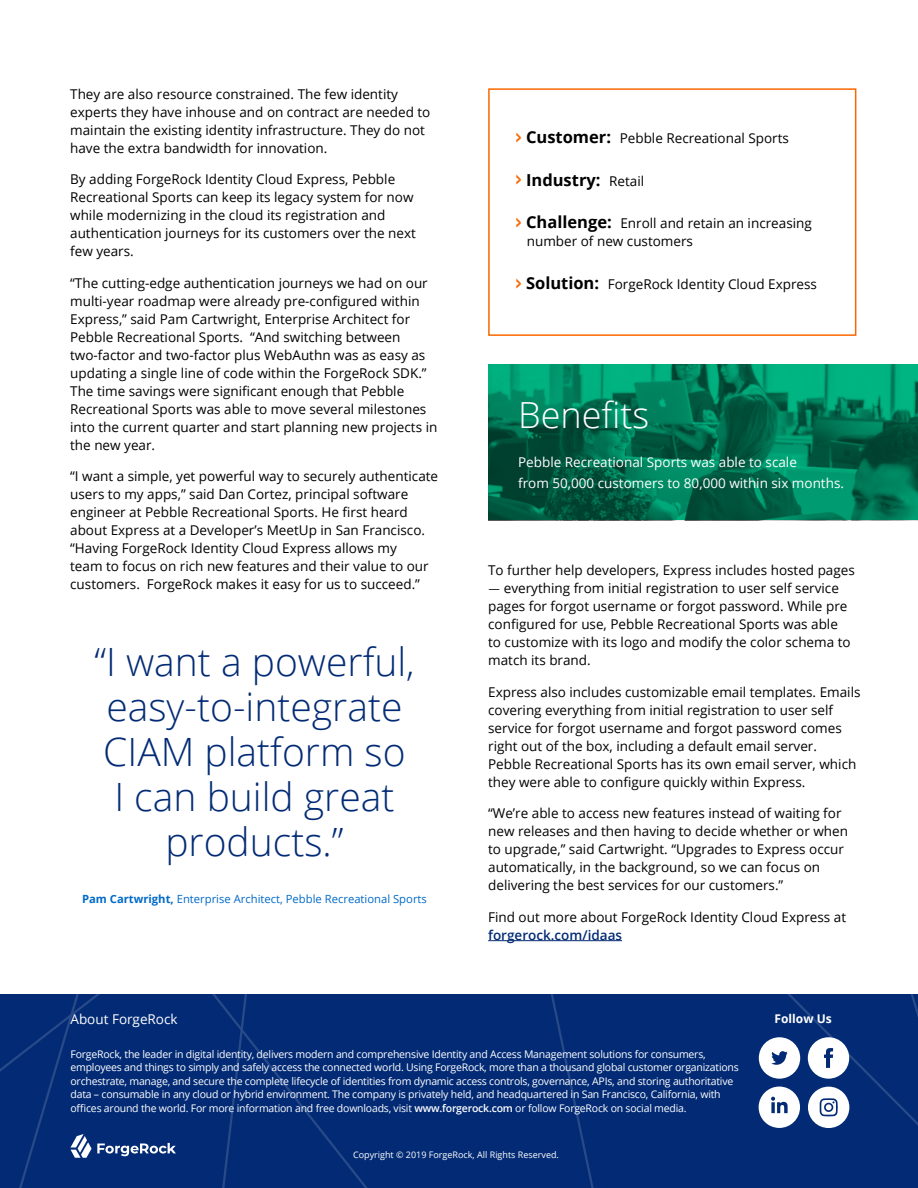
<style>
.page{position:relative;width:918px;height:1188px;background:#fff}
.page>*{position:absolute;margin:0;border:0;box-sizing:border-box;transform-origin:0 0}
.t1{font:300 39px/45px "Open Sans";color:#032b75;text-align:center}
.t2{font:300 36px "Open Sans";color:#fff}
.t3{font:700 16.5px "Open Sans";color:#000}
.t4{font:13.5px/18px "Open Sans";color:#000}
.t5{font:13.5px/21px "Open Sans";color:#fff}
.t6{font:600 13.5px "Open Sans";color:#032b75}
.t7{font:700 12px "Open Sans";color:#fff}
.t8{font:11.25px "Open Sans";color:#006ac8}
.t9{font:10.5px/13.5px "Open Sans";letter-spacing:-.02em;color:#fff}
.t10{font:9px "Open Sans";color:#fff}
.s1{font-weight:700}
.s2{font-weight:800;font-size:18px;color:#f96700}
.s3{font-weight:700;font-size:16.5px}
.s4{font-weight:400;font-size:13.5px}
.s5{font-family:"Raleway"}
.s6{font-weight:600}
</style>
<div class="page">
<svg style="left:488px;top:364px;width:430px;height:156px;background:#007554"></svg>
<div style="left:308px;top:995px;width:372px;height:193px;background:#032b75"></div>
<div style="left:0;top:995px;width:70px;height:193px;background:#032b75"></div>
<div style="left:484px;top:995px;width:434px;height:182px;background:#032b75"></div>
<div style="left:70px;top:995px;width:238px;height:193px;background:#032b75"></div>
<svg style="left:808px;top:1037px;width:41px;height:42px"></svg>
<svg style="left:759px;top:1086px;width:41px;height:42px"></svg>
<svg style="left:759px;top:1037px;width:41px;height:42px"></svg>
<svg style="left:808px;top:1087px;width:41px;height:41px"></svg>
<hr style="left:488px;top:940px;width:134px;height:1px;background:#032b75">
<svg style="left:488px;top:88px;width:369px;height:248px"></svg>
<p class="t4" style="left:70px;top:84px;width:362px">They are also resource constrained. The few identity experts they have inhouse and on contract are needed to maintain the existing identity infrastructure. They do not have the extra bandwidth for innovation.</p>
<p class="t4" style="left:70px;top:170px;width:347px">By adding ForgeRock Identity Cloud Express, Pebble Recreational Sports can keep its legacy system for now while modernizing in the cloud its registration and authentication journeys for its customers over the next few years.</p>
<p class="t4" style="left:70px;top:273px;width:369px">“The cutting-edge authentication journeys we had on our multi-year roadmap were already pre-configured within Express,” said Pam Cartwright, Enterprise Architect for Pebble Recreational Sports. “And switching between two-factor and two-factor plus WebAuthn was as easy as updating a single line of code within the ForgeRock SDK.” The time savings were significant enough that Pebble Recreational Sports was able to move several milestones into the current quarter and start planning new projects in the new year.</p>
<p class="t4" style="left:70px;top:467px;width:369px">“I want a simple, yet powerful way to securely authenticate users to my apps,” said Dan Cortez, principal software engineer at Pebble Recreational Sports. He first heard about Express at a Developer’s MeetUp in San Francisco. “Having ForgeRock Identity Cloud Express allows my<br>team to focus on rich new features and their value to our customers. ForgeRock makes it easy for us to succeed.”</p>
<h1 class="t1" style="left:94px;top:638px;width:322px">“I want a powerful, easy-to-integrate<br>CIAM platform so<br>I can build great products.”</h1>
<p class="t8" style="left:82px;top:891px;width:346px"><span class="s1">Pam Cartwright,</span> Enterprise Architect, Pebble Recreational Sports</p>
<p class="t4" style="left:516px;top:129px;width:274px"><span class="s2">&gt;</span> <span class="s3">Customer:</span> Pebble Recreational Sports</p>
<p class="t3" style="left:516px;top:168px;width:129px"><span class="s2">&gt;</span> Industry: <span class="s4">Retail</span></p>
<p class="t4" style="left:527px;top:214px;width:287px;text-indent:-11px"><span class="s2">&gt;</span> <span class="s3">Challenge:</span> Enroll and retain an increasing number of new customers</p>
<p class="t4" style="left:516px;top:275px;width:302px"><span class="s2">&gt;</span> <span class="s3">Solution:</span> ForgeRock Identity Cloud Express</p>
<h2 class="t2" style="left:518px;top:391px;width:133px">Benefits</h2>
<p class="t5" style="left:518px;top:452px;width:327px">Pebble Recreational Sports was able to scale<br>from 50,000 customers to 80,000 within six months.</p>
<p class="t4" style="left:488px;top:561px;width:368px">To further help developers, Express includes hosted pages</p>
<p class="t4" style="left:488px;top:579px;width:364px"><span class="s5">—</span> everything from initial registration to user self service pages for forgot username or forgot password. While pre configured for use, Pebble Recreational Sports was able to customize with its logo and modify the color schema to match its brand.</p>
<p class="t4" style="left:488px;top:682px;width:374px">Express also includes customizable email templates. Emails covering everything from initial registration to user self service for forgot username and forgot password comes right out of the box, including a default email server.<br>Pebble Recreational Sports has its own email server, which they were able to configure quickly within Express.</p>
<p class="t4" style="left:488px;top:804px;width:361px">“We’re able to access new features instead of waiting for new releases and then having to decide whether or when to upgrade,” said Cartwright. “Upgrades to Express occur automatically, in the background, so we can focus on delivering the best services for our customers.”</p>
<p class="t4" style="left:488px;top:907px;width:360px">Find out more about ForgeRock Identity Cloud Express at</p>
<p class="t6" style="left:488px;top:925px;width:135px">forgerock.com/idaas</p>
<p class="t5" style="left:70px;top:1009px;width:109px">About ForgeRock</p>
<p class="t9" style="left:70px;top:1047px;width:670px">ForgeRock, the leader in digital identity, delivers modern and comprehensive Identity and Access Management solutions for consumers, employees and things to simply and safely access the connected world. Using ForgeRock, more than a thousand global customer organizations orchestrate, manage, and secure the complete lifecycle of identities from dynamic access controls, governance, APIs, and storing authoritative data – consumable in any cloud or hybrid environment. The company is privately held, and headquartered in San Francisco, California, with offices around the world. For more information and free downloads, visit <span class="s6">www.forgerock.com</span> or follow ForgeRock on social media.</p>
<p class="t10" style="left:353px;top:1148px;width:207px">Copyright © 2019 ForgeRock, All Rights Reserved.</p>
<p class="t7" style="left:775px;top:1011px;width:59px">Follow Us</p>
</div>
